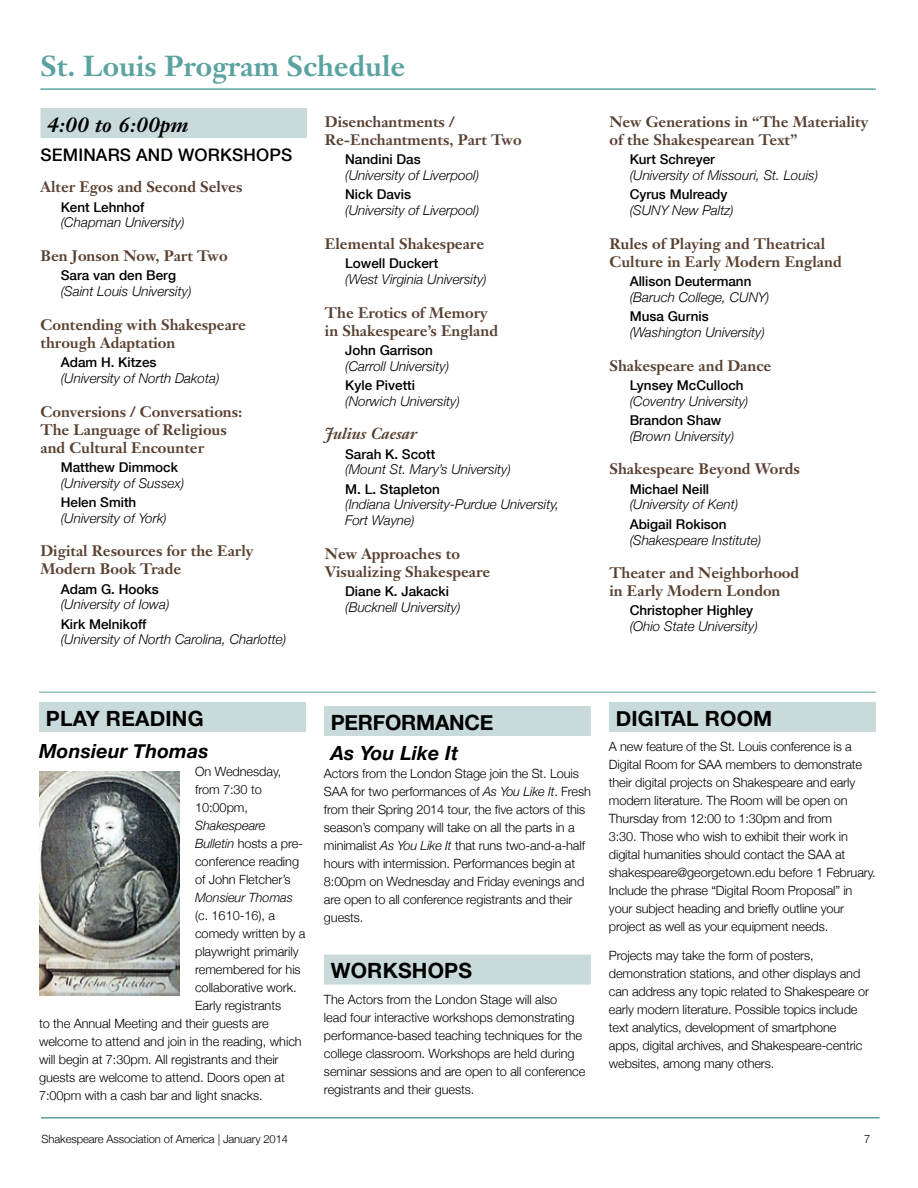
<style>
.page{position:relative;width:918px;height:1188px;background:#fff}
.page>*{position:absolute;margin:0;border:0;box-sizing:border-box;transform-origin:0 0}
.t1{font:700 28.5px "Janson Text";color:#5aa3a0}
.t2{font:700 21px "Helvetica Neue";letter-spacing:.01em;color:#000}
.t3{font:italic 700 21px "Janson Text";letter-spacing:.01em;color:#000}
.t4{font:700 21px "Helvetica Neue";letter-spacing:-.01em;color:#000}
.t5{font:italic 700 19.5px "Helvetica Neue";letter-spacing:.01em;color:#000}
.t6{font:500 17.25px "Helvetica Neue";letter-spacing:.01em;color:#000}
.t7{font:italic 700 15.75px "Janson Text";color:#594132}
.t8{font:700 15px/18px "Janson Text";color:#594132}
.t9{font:italic 300 13.5px/15.8px "Helvetica Neue";color:#000}
.t10{font:500 13.5px "Helvetica Neue";color:#000}
.t11{font:300 12.75px/18px "Helvetica Neue";letter-spacing:-.01em;color:#000}
.t12{font:italic 300 12.75px "Helvetica Neue";letter-spacing:-.005em;color:#000}
.t13{font:300 11.25px "Helvetica Neue";letter-spacing:-.01em;color:#000}
.s1{font-style:italic}
</style>
<div class="page">
<hr style="left:41px;top:1117px;width:839px;height:2px;background:#5aa3a0">
<hr style="left:40px;top:88px;width:836px;height:2px;background:#5aa3a0">
<div style="left:40px;top:108px;width:267px;height:30px;background:#c8dbda"></div>
<div style="left:39px;top:702px;width:267px;height:30px;background:#c8dbda"></div>
<div style="left:324px;top:706px;width:267px;height:30px;background:#c8dbda"></div>
<div style="left:324px;top:955px;width:267px;height:30px;background:#c8dbda"></div>
<div style="left:609px;top:702px;width:267px;height:30px;background:#c8dbda"></div>
<hr style="left:39px;top:692px;width:837px;height:1px;background:#5aa3a0">
<img style="left:39px;top:771px;width:141px;height:224px">
<h1 class="t1" style="left:40px;top:48px;width:366px">St. Louis Program Schedule</h1>
<h2 class="t3" style="left:47px;top:111px;width:143px">4:00 to 6:00pm</h2>
<h3 class="t6" style="left:40px;top:141px;width:253px">SEMINARS AND WORKSHOPS</h3>
<p class="t8" style="left:40px;top:178px;width:203px">Alter Egos and Second Selves</p>
<p class="t10" style="left:61px;top:196px;width:85px">Kent Lehnhof</p>
<p class="t9" style="left:61px;top:214px;width:125px">(Chapman University)</p>
<p class="t8" style="left:40px;top:247px;width:189px">Ben Jonson Now, Part Two</p>
<p class="t10" style="left:61px;top:265px;width:117px">Sara van den Berg</p>
<p class="t9" style="left:61px;top:283px;width:132px">(Saint Louis University)</p>
<p class="t8" style="left:40px;top:315px;width:207px">Contending with Shakespeare through Adaptation</p>
<p class="t10" style="left:61px;top:351px;width:97px">Adam H. Kitzes</p>
<p class="t9" style="left:61px;top:370px;width:160px">(University of North Dakota)</p>
<p class="t8" style="left:40px;top:402px;width:203px">Conversions / Conversations:<br>The Language of Religious and Cultural Encounter</p>
<p class="t10" style="left:61px;top:456px;width:119px">Matthew Dimmock</p>
<p class="t9" style="left:61px;top:474px;width:125px">(University of Sussex)</p>
<p class="t10" style="left:61px;top:491px;width:77px">Helen Smith</p>
<p class="t9" style="left:61px;top:509px;width:108px">(University of York)</p>
<p class="t8" style="left:40px;top:542px;width:214px">Digital Resources for the Early<br>Modern Book Trade</p>
<p class="t10" style="left:61px;top:578px;width:100px">Adam G. Hooks</p>
<p class="t9" style="left:61px;top:596px;width:111px">(University of Iowa)</p>
<p class="t10" style="left:61px;top:613px;width:87px">Kirk Melnikoff</p>
<p class="t9" style="left:61px;top:631px;width:227px">(University of North Carolina, Charlotte)</p>
<p class="t8" style="left:325px;top:113px;width:198px">Disenchantments /<br>Re-Enchantments, Part Two</p>
<p class="t10" style="left:345px;top:149px;width:77px">Nandini Das</p>
<p class="t9" style="left:345px;top:167px;width:136px">(University of Liverpool)</p>
<p class="t10" style="left:345px;top:184px;width:68px">Nick Davis</p>
<p class="t9" style="left:345px;top:202px;width:136px">(University of Liverpool)</p>
<p class="t8" style="left:325px;top:234px;width:161px">Elemental Shakespeare</p>
<p class="t10" style="left:345px;top:252px;width:95px">Lowell Duckert</p>
<p class="t9" style="left:345px;top:271px;width:143px">(West Virginia University)</p>
<p class="t8" style="left:325px;top:303px;width:175px">The Erotics of Memory in Shakespeare’s England</p>
<p class="t10" style="left:345px;top:339px;width:89px">John Garrison</p>
<p class="t9" style="left:345px;top:357px;width:106px">(Carroll University)</p>
<p class="t10" style="left:345px;top:374px;width:71px">Kyle Pivetti</p>
<p class="t9" style="left:345px;top:392px;width:116px">(Norwich University)</p>
<p class="t7" style="left:325px;top:424px;width:94px">Julius Caesar</p>
<p class="t10" style="left:345px;top:443px;width:92px">Sarah K. Scott</p>
<p class="t9" style="left:345px;top:461px;width:167px">(Mount St. Mary’s University)</p>
<p class="t10" style="left:345px;top:478px;width:96px">M. L. Stapleton</p>
<p class="t9" style="left:345px;top:496px;width:216px">(Indiana University-Purdue University,<br>Fort Wayne)</p>
<p class="t8" style="left:325px;top:544px;width:167px">New Approaches to<br>Visualizing Shakespeare</p>
<p class="t10" style="left:345px;top:581px;width:105px">Diane K. Jakacki</p>
<p class="t9" style="left:345px;top:599px;width:117px">(Bucknell University)</p>
<p class="t8" style="left:609px;top:113px;width:260px">New Generations in “The Materiality of the Shakespearean Text”</p>
<p class="t10" style="left:630px;top:149px;width:87px">Kurt Schreyer</p>
<p class="t9" style="left:630px;top:167px;width:190px">(University of Missouri, St. Louis)</p>
<p class="t10" style="left:630px;top:184px;width:99px">Cyrus Mulready</p>
<p class="t9" style="left:630px;top:202px;width:106px">(SUNY New Paltz)</p>
<p class="t8" style="left:609px;top:234px;width:234px">Rules of Playing and Theatrical<br>Culture in Early Modern England</p>
<p class="t10" style="left:630px;top:270px;width:123px">Allison Deutermann</p>
<p class="t9" style="left:630px;top:289px;width:141px">(Baruch College, CUNY)</p>
<p class="t10" style="left:630px;top:306px;width:81px">Musa Gurnis</p>
<p class="t9" style="left:630px;top:324px;width:137px">(Washington University)</p>
<p class="t8" style="left:609px;top:356px;width:163px">Shakespeare and Dance</p>
<p class="t10" style="left:630px;top:374px;width:116px">Lynsey McCulloch</p>
<p class="t9" style="left:630px;top:392px;width:120px">(Coventry University)</p>
<p class="t10" style="left:630px;top:409px;width:93px">Brandon Shaw</p>
<p class="t9" style="left:630px;top:427px;width:106px">(Brown University)</p>
<p class="t8" style="left:609px;top:460px;width:192px">Shakespeare Beyond Words</p>
<p class="t10" style="left:630px;top:478px;width:81px">Michael Neill</p>
<p class="t9" style="left:630px;top:496px;width:110px">(University of Kent)</p>
<p class="t10" style="left:630px;top:513px;width:99px">Abigail Rokison</p>
<p class="t9" style="left:630px;top:531px;width:133px">(Shakespeare Institute)</p>
<p class="t8" style="left:609px;top:564px;width:191px">Theater and Neighborhood in Early Modern London</p>
<p class="t10" style="left:630px;top:600px;width:125px">Christopher Highley</p>
<p class="t9" style="left:630px;top:618px;width:130px">(Ohio State University)</p>
<h2 class="t2" style="left:46px;top:702px;width:159px">PLAY READING</h2>
<h3 class="t5" style="left:39px;top:736px;width:171px">Monsieur Thomas</h3>
<p class="t11" style="left:195px;top:761px;width:88px">On Wednesday, from 7:30 to<br>10:00pm,</p>
<p class="t11" style="left:195px;top:815px;width:110px"><span class="s1">Shakespeare<br>Bulletin</span> hosts a pre&shy;conference reading of John Fletcher’s</p>
<p class="t12" style="left:195px;top:887px;width:99px">Monsieur Thomas</p>
<p class="t11" style="left:195px;top:906px;width:81px">(c. 1610-16), a</p>
<p class="t11" style="left:195px;top:924px;width:112px">comedy written by a</p>
<p class="t11" style="left:195px;top:942px;width:105px">playwright primarily</p>
<p class="t11" style="left:195px;top:960px;width:107px">remembered for his</p>
<p class="t11" style="left:195px;top:978px;width:103px">collaborative work.</p>
<p class="t11" style="left:195px;top:996px;width:88px">Early registrants</p>
<p class="t11" style="left:39px;top:1014px;width:231px">to the Annual Meeting and their guests are</p>
<p class="t11" style="left:39px;top:1032px;width:264px">welcome to attend and join in the reading, which</p>
<p class="t11" style="left:39px;top:1050px;width:241px">will begin at 7:30pm. All registrants and their</p>
<p class="t11" style="left:39px;top:1068px;width:247px">guests are welcome to attend. Doors open at</p>
<p class="t11" style="left:39px;top:1086px;width:225px">7:00pm with a cash bar and light snacks.</p>
<h2 class="t4" style="left:331px;top:706px;width:164px">PERFORMANCE</h2>
<h3 class="t5" style="left:331px;top:737px;width:129px">As You Like It</h3>
<p class="t11" style="left:324px;top:763px;width:268px">Actors from the London Stage join the St. Louis SAA for two performances of <span class="s1">As You Like It</span>. Fresh from their Spring 2014 tour, the five actors of this season’s company will take on all the parts in a minimalist <span class="s1">As You Like It</span> that runs two-and-a-half hours with intermission. Performances begin at 8:00pm on Wednesday and Friday evenings and are open to all conference registrants and their guests.</p>
<h2 class="t2" style="left:331px;top:954px;width:143px">WORKSHOPS</h2>
<p class="t11" style="left:324px;top:989px;width:263px">The Actors from the London Stage will also<br>lead four interactive workshops demonstrating performance-based teaching techniques for the college classroom. Workshops are held during seminar sessions and are open to all conference registrants and their guests.</p>
<h2 class="t2" style="left:616px;top:702px;width:158px">DIGITAL ROOM</h2>
<p class="t11" style="left:609px;top:737px;width:268px">A new feature of the St. Louis conference is a Digital Room for SAA members to demonstrate their digital projects on Shakespeare and early modern literature. The Room will be open on Thursday from 12:00 to 1:30pm and from<br>3:30. Those who wish to exhibit their work in digital humanities should contact the SAA at shakespeare@georgetown.edu before 1 February.<br>Include the phrase “Digital Room Proposal” in your subject heading and briefly outline your project as well as your equipment needs.</p>
<p class="t11" style="left:609px;top:946px;width:262px">Projects may take the form of posters, demonstration stations, and other displays and can address any topic related to Shakespeare or early modern literature. Possible topics include text analytics, development of smartphone apps, digital archives, and Shakespeare-centric websites, among many others.</p>
<p class="t13" style="left:42px;top:1130px;width:248px">Shakespeare Association of America | January 2014</p>
<p class="t13" style="left:864px;top:1130px;width:8px">7</p>
</div>
